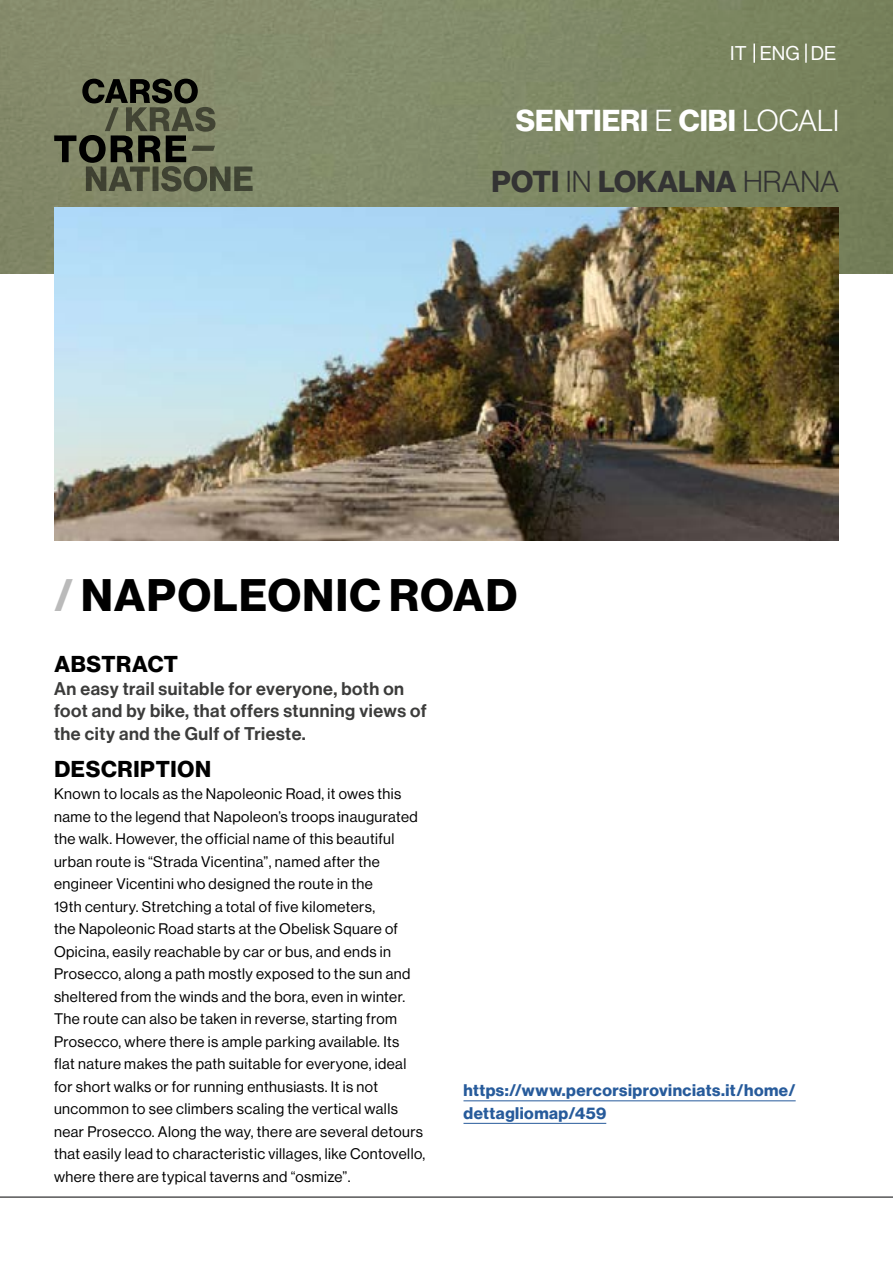
<style>
.page{position:relative;width:893px;height:1263px;background:#fff}
.page>*{position:absolute;margin:0;border:0;box-sizing:border-box;transform-origin:0 0}
.t1{font:700 44.55px "Neue Haas Display";letter-spacing:.03em;color:#000}
.t2{font:700 29.7px/60.8px "Neue Haas Display";color:#fff;text-align:right}
.t3{font:700 22.5px "Neue Haas Display";letter-spacing:.03em;color:#000}
.t4{font:19.5px "Neue Haas Display";color:#fff}
.t5{font:18px/22.5px "Neue Haas Display Mediu";letter-spacing:.03em;color:#3c3c3b}
.t6{font:700 16.5px/22.5px "Neue Haas Display";letter-spacing:.03em;color:#275b9b}
.t7{font:15px/22.5px "Neue Haas Display";letter-spacing:.03em;color:#000}
.s1{font-weight:300}
.s2{color:#333}
.s3{font-weight:300;color:#333}
.s4{color:#bababa}
</style>
<div class="page">
<img style="left:0;top:0;width:893px;height:273px">
<img style="left:54px;top:207px;width:785px;height:334px">
<hr style="left:463px;top:1100px;width:333px;height:1px;background:#275b9b">
<hr style="left:463px;top:1123px;width:143px;height:1px;background:#275b9b">
<hr style="left:0;top:1197px;width:893px;height:1px;background:#020203">
<svg style="left:54px;top:79px;width:199px;height:113px;background:#646950"></svg>
<svg style="left:753px;top:44px;width:2px;height:19px"></svg>
<svg style="left:805px;top:44px;width:2px;height:19px"></svg>
<h3 class="t4" style="left:730px;top:42px;width:108px">IT ENG DE</h3>
<h2 class="t2" style="left:492px;top:91px;width:349px">SENTIERI <span class="s1">E</span> CIBI <span class="s1">LOCALI<br></span><span class="s2">POTI</span> <span class="s3">IN</span> <span class="s2">LOKALNA</span> <span class="s3">HRANA</span></h2>
<h1 class="t1" style="left:54px;top:569px;width:465px"><span class="s4">/</span> NAPOLEONIC ROAD</h1>
<h3 class="t3" style="left:54px;top:651px;width:125px">ABSTRACT</h3>
<p class="t5" style="left:54px;top:677px;width:374px">An easy trail suitable for everyone, both on foot and by bike, that offers stunning views of the city and the Gulf of Trieste.</p>
<h3 class="t3" style="left:54px;top:756px;width:158px">DESCRIPTION</h3>
<p class="t7" style="left:54px;top:783px;width:373px">Known to locals as the Napoleonic Road, it owes this name to the legend that Napoleon’s troops inaugurated the walk. However, the official name of this beautiful urban route is “Strada Vicentina”, named after the engineer Vicentini who designed the route in the<br>19th century. Stretching a total of five kilometers,<br>the Napoleonic Road starts at the Obelisk Square of Opicina, easily reachable by car or bus, and ends in Prosecco, along a path mostly exposed to the sun and sheltered from the winds and the bora, even in winter.<br>The route can also be taken in reverse, starting from Prosecco, where there is ample parking available. Its<br>flat nature makes the path suitable for everyone, ideal for short walks or for running enthusiasts. It is not uncommon to see climbers scaling the vertical walls near Prosecco. Along the way, there are several detours that easily lead to characteristic villages, like Contovello, where there are typical taverns and “osmize”.</p>
<p class="t6" style="left:463px;top:1079px;width:334px">https://www.percorsiprovinciats.it/home/ dettagliomap/459</p>
</div>
